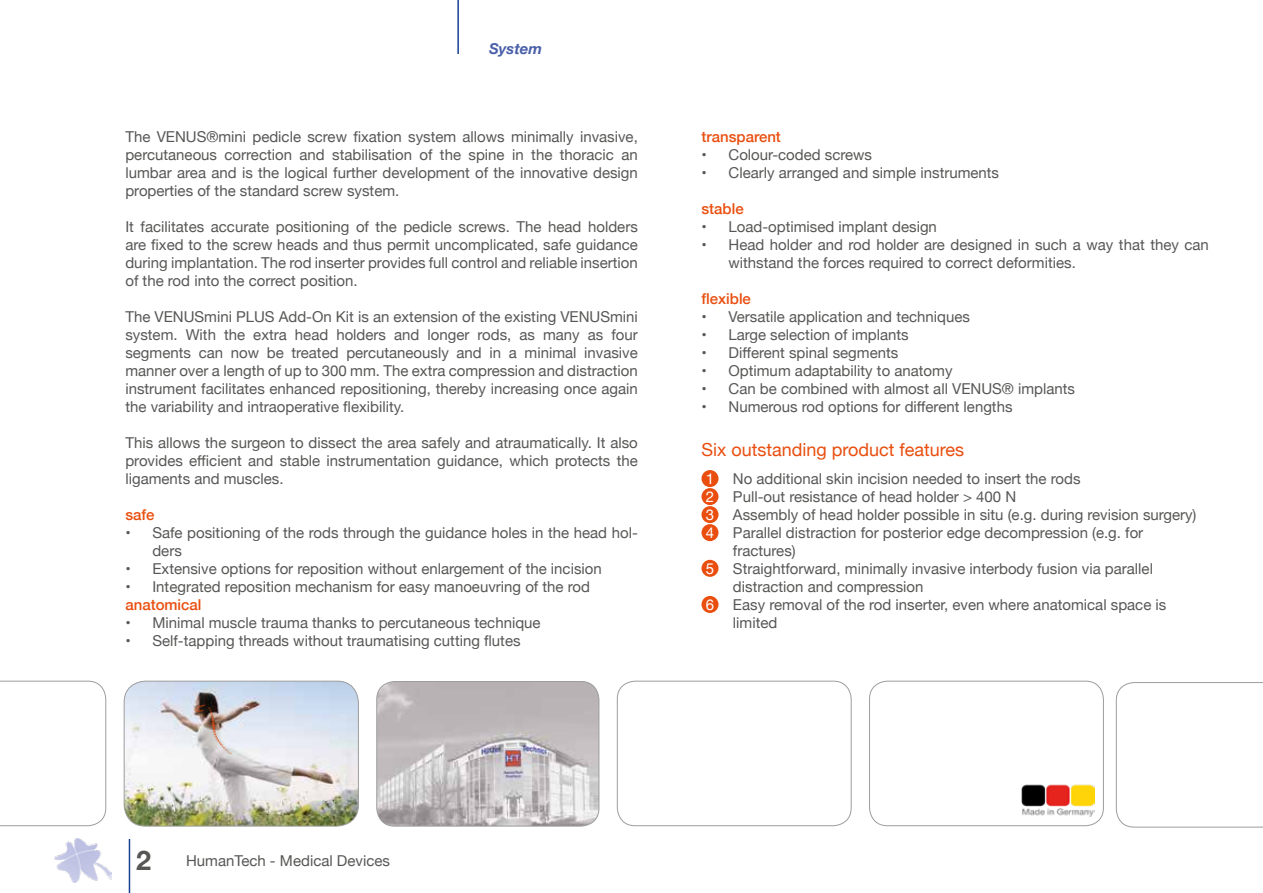
<style>
.page{position:relative;width:1263px;height:893px;background:#fff}
.page>*{position:absolute;margin:0;border:0;box-sizing:border-box;transform-origin:0 0}
.t1{font:700 27px "Helvetica Neue";color:#575756}
.t2{font:18px "Helvetica Neue";color:#e94e0f}
.t3{font:15px/18px "Helvetica Neue";color:#575756;text-align:justify}
.t4{font:500 15px "Helvetica Neue";color:#e94e0f}
.t5{font:italic 700 15px "Helvetica Neue";color:#495fa9}
.s1{color:#fff}
</style>
<div class="page">
<hr style="left:129px;top:839px;width:1px;height:54px;background:#164194">
<hr style="left:457px;top:0;width:2px;height:54px;background:#164194">
<img style="left:54px;top:839px;width:58px;height:44px">
<div style="left:617px;top:681px;width:234px;height:145px;border:1px solid #9d9d9c;border-radius:18px"></div>
<div style="left:869px;top:681px;width:234px;height:145px;border:1px solid #9d9d9c;border-radius:18px"></div>
<img style="left:124px;top:681px;width:234px;height:145px">
<div style="left:124px;top:681px;width:235px;height:145px;border:1px solid #9d9d9c;border-radius:21px"></div>
<img style="left:193px;top:702px;width:38px;height:53px">
<svg style="left:0;top:681px;width:106px;height:145px"></svg>
<img style="left:377px;top:681px;width:222px;height:145px">
<div style="left:377px;top:681px;width:222px;height:145px;border:1px solid #9d9d9c;border-radius:18px"></div>
<svg style="left:1116px;top:682px;width:147px;height:145px"></svg>
<img style="left:1021px;top:784px;width:74px;height:33px">
<div style="left:701px;top:596px;width:17px;height:17px;background:#e94e0f;border-radius:50%"></div>
<div style="left:701px;top:560px;width:17px;height:17px;background:#e94e0f;border-radius:50%"></div>
<div style="left:701px;top:524px;width:17px;height:17px;background:#e94e0f;border-radius:50%"></div>
<div style="left:701px;top:506px;width:17px;height:17px;background:#e94e0f;border-radius:50%"></div>
<div style="left:701px;top:488px;width:17px;height:17px;background:#e94e0f;border-radius:50%"></div>
<div style="left:701px;top:470px;width:17px;height:17px;background:#e94e0f;border-radius:50%"></div>
<p class="t5" style="left:489px;top:37px;width:55px">System</p>
<p class="t3" style="left:125px;top:128px;width:514px">The VENUS®mini pedicle screw fixation system allows minimally invasive, percutaneous correction and stabilisation of the spine in the thoracic an lumbar area and is the logical further development of the innovative design properties of the standard screw system.</p>
<p class="t3" style="left:125px;top:218px;width:514px">It facilitates accurate positioning of the pedicle screws. The head holders are fixed to the screw heads and thus permit uncomplicated, safe guidance during implantation. The rod inserter provides full control and reliable insertion of the rod into the correct position.</p>
<p class="t3" style="left:125px;top:308px;width:514px">The VENUSmini PLUS Add-On Kit is an extension of the existing VENUSmini system. With the extra head holders and longer rods, as many as four segments can now be treated percutaneously and in a minimal invasive manner over a length of up to 300 mm. The extra compression and distraction instrument facilitates enhanced repositioning, thereby increasing once again the variability and intraoperative flexibility.</p>
<p class="t3" style="left:125px;top:434px;width:514px">This allows the surgeon to dissect the area safely and atraumatically. It also provides efficient and stable instrumentation guidance, which protects the ligaments and muscles.</p>
<p class="t4" style="left:125px;top:502px;width:31px">safe</p>
<p class="t3" style="left:152px;top:524px;width:487px;text-indent:-27px">• Safe positioning of the rods through the guidance holes in the head hol&shy;ders</p>
<p class="t3" style="left:125px;top:560px;width:478px">• Extensive options for reposition without enlargement of the incision</p>
<p class="t3" style="left:125px;top:578px;width:466px">• Integrated reposition mechanism for easy manoeuvring of the rod</p>
<p class="t4" style="left:125px;top:592px;width:78px">anatomical</p>
<p class="t3" style="left:125px;top:614px;width:417px">• Minimal muscle trauma thanks to percutaneous technique</p>
<p class="t3" style="left:125px;top:632px;width:397px">• Self-tapping threads without traumatising cutting flutes</p>
<p class="t4" style="left:701px;top:125px;width:81px">transparent</p>
<p class="t3" style="left:701px;top:147px;width:172px">• Colour-coded screws</p>
<p class="t3" style="left:701px;top:165px;width:299px">• Clearly arranged and simple instruments</p>
<p class="t4" style="left:701px;top:197px;width:44px">stable</p>
<p class="t3" style="left:701px;top:219px;width:237px">• Load-optimised implant design</p>
<p class="t3" style="left:728px;top:237px;width:482px;text-indent:-27px">• Head holder and rod holder are designed in such a way that they can withstand the forces required to correct deformities.</p>
<p class="t4" style="left:701px;top:287px;width:51px">flexible</p>
<p class="t3" style="left:701px;top:309px;width:270px">• Versatile application and techniques</p>
<p class="t3" style="left:701px;top:327px;width:209px">• Large selection of implants</p>
<p class="t3" style="left:701px;top:345px;width:198px">• Different spinal segments</p>
<p class="t3" style="left:701px;top:363px;width:252px">• Optimum adaptability to anatomy</p>
<p class="t3" style="left:701px;top:381px;width:375px">• Can be combined with almost all VENUS® implants</p>
<p class="t3" style="left:701px;top:399px;width:313px">• Numerous rod options for different lengths</p>
<p class="t2" style="left:701px;top:437px;width:264px">Six outstanding product features</p>
<p class="t3" style="left:706px;top:470px;width:376px"><span class="s1">1</span> No additional skin incision needed to insert the rods</p>
<p class="t3" style="left:706px;top:488px;width:312px"><span class="s1">2</span> Pull-out resistance of head holder &gt; 400 N</p>
<p class="t3" style="left:706px;top:506px;width:492px"><span class="s1">3</span> Assembly of head holder possible in situ (e.g. during revision surgery)</p>
<p class="t3" style="left:706px;top:524px;width:439px"><span class="s1">4</span> Parallel distraction for posterior edge decompression (e.g. for</p>
<p class="t3" style="left:733px;top:542px;width:64px">fractures)</p>
<p class="t3" style="left:706px;top:560px;width:449px"><span class="s1">5</span> Straightforward, minimally invasive interbody fusion via parallel</p>
<p class="t3" style="left:733px;top:578px;width:192px">distraction and compression</p>
<p class="t3" style="left:706px;top:596px;width:462px"><span class="s1">6</span> Easy removal of the rod inserter, even where anatomical space is</p>
<p class="t3" style="left:733px;top:614px;width:46px">limited</p>
<h1 class="t1" style="left:136px;top:840px;width:17px">2</h1>
<p class="t3" style="left:186px;top:852px;width:205px">HumanTech - Medical Devices</p>
</div>
